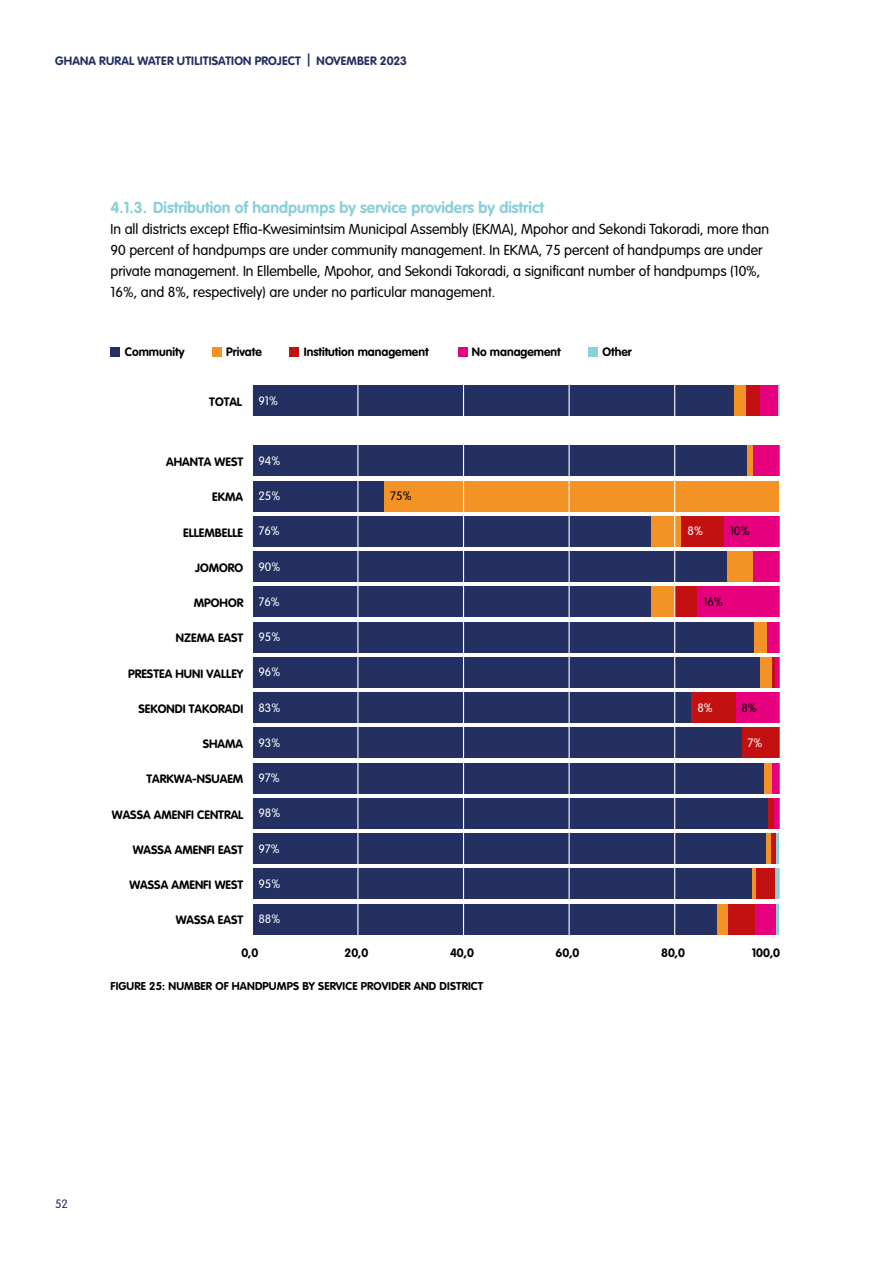
<style>
.page{position:relative;width:893px;height:1263px;background:#fff}
.page>*{position:absolute;margin:0;border:0;box-sizing:border-box;transform-origin:0 0}
.subparagraaf{font:700 15.75px "VAG Rounded Std";color:#8acfda}
.body{font:300 14.25px/21px "VAG Rounded Std";color:#000}
.t1{font:700 12px "VAG Rounded Std";color:#000}
.t2{font:300 12px "VAG Rounded Std";color:#fff}
.t3{font:700 12px "VAG Rounded Std";letter-spacing:.015em;color:#233060}
.t4{font:300 12px "VAG Rounded Std";color:#000}
.t5{font:300 12px "VAG Rounded Std";color:#233060}
.bijschriften{font:700 11.25px "VAG Rounded Std";letter-spacing:.01em;color:#000}
</style>
<div class="page">
<div style="left:253px;top:386px;width:481px;height:30px;background:#233061"></div>
<div style="left:734px;top:386px;width:12px;height:30px;background:#f39325"></div>
<div style="left:746px;top:386px;width:14px;height:30px;background:#c31011"></div>
<div style="left:760px;top:386px;width:18px;height:30px;background:#e6007d"></div>
<hr style="left:778px;top:386px;width:1px;height:30px;background:#8acfda">
<div style="left:253px;top:446px;width:494px;height:30px;background:#233061"></div>
<div style="left:747px;top:446px;width:6px;height:30px;background:#f39325"></div>
<div style="left:753px;top:446px;width:26px;height:30px;background:#e6007d"></div>
<div style="left:253px;top:481px;width:131px;height:30px;background:#233061"></div>
<div style="left:384px;top:481px;width:395px;height:30px;background:#f39325"></div>
<div style="left:253px;top:516px;width:399px;height:31px;background:#233061"></div>
<div style="left:652px;top:516px;width:30px;height:31px;background:#f39325"></div>
<div style="left:681px;top:516px;width:43px;height:31px;background:#c31011"></div>
<div style="left:724px;top:516px;width:55px;height:31px;background:#e6007d"></div>
<div style="left:253px;top:551px;width:474px;height:31px;background:#233061"></div>
<div style="left:727px;top:551px;width:26px;height:31px;background:#f39325"></div>
<div style="left:753px;top:551px;width:26px;height:31px;background:#e6007d"></div>
<div style="left:253px;top:586px;width:398px;height:31px;background:#233061"></div>
<div style="left:651px;top:586px;width:23px;height:31px;background:#f39325"></div>
<div style="left:674px;top:586px;width:23px;height:31px;background:#c31011"></div>
<div style="left:697px;top:586px;width:82px;height:31px;background:#e6007d"></div>
<div style="left:253px;top:622px;width:502px;height:30px;background:#233061"></div>
<div style="left:754px;top:622px;width:13px;height:30px;background:#f39325"></div>
<div style="left:767px;top:622px;width:12px;height:30px;background:#e6007d"></div>
<div style="left:253px;top:657px;width:507px;height:31px;background:#233061"></div>
<div style="left:760px;top:657px;width:12px;height:31px;background:#f39325"></div>
<hr style="left:772px;top:657px;width:3px;height:31px;background:#c31011">
<hr style="left:775px;top:657px;width:4px;height:31px;background:#e6007d">
<div style="left:253px;top:692px;width:438px;height:31px;background:#233061"></div>
<div style="left:691px;top:692px;width:45px;height:31px;background:#c31011"></div>
<div style="left:736px;top:692px;width:43px;height:31px;background:#e6007d"></div>
<div style="left:253px;top:727px;width:489px;height:31px;background:#233061"></div>
<div style="left:742px;top:727px;width:37px;height:31px;background:#c31011"></div>
<div style="left:253px;top:763px;width:511px;height:30px;background:#233061"></div>
<div style="left:764px;top:763px;width:8px;height:30px;background:#f39325"></div>
<div style="left:772px;top:763px;width:7px;height:30px;background:#e6007d"></div>
<div style="left:253px;top:798px;width:516px;height:31px;background:#233061"></div>
<div style="left:769px;top:798px;width:5px;height:31px;background:#c31011"></div>
<div style="left:774px;top:798px;width:5px;height:31px;background:#e6007d"></div>
<div style="left:253px;top:833px;width:513px;height:31px;background:#233061"></div>
<div style="left:766px;top:833px;width:5px;height:31px;background:#f39325"></div>
<div style="left:771px;top:833px;width:5px;height:31px;background:#c31011"></div>
<hr style="left:776px;top:833px;width:3px;height:31px;background:#8acfda">
<div style="left:253px;top:868px;width:499px;height:31px;background:#233061"></div>
<hr style="left:752px;top:868px;width:4px;height:31px;background:#f39325">
<div style="left:756px;top:868px;width:19px;height:31px;background:#c31011"></div>
<hr style="left:775px;top:868px;width:4px;height:31px;background:#8acfda">
<div style="left:253px;top:904px;width:464px;height:30px;background:#233061"></div>
<div style="left:717px;top:904px;width:12px;height:30px;background:#f39325"></div>
<div style="left:728px;top:904px;width:27px;height:30px;background:#c31011"></div>
<div style="left:755px;top:904px;width:21px;height:30px;background:#e6007d"></div>
<hr style="left:776px;top:904px;width:3px;height:30px;background:#8acfda">
<div style="left:111px;top:347px;width:9px;height:10px;background:#233061"></div>
<div style="left:212px;top:347px;width:10px;height:10px;background:#f39325"></div>
<div style="left:290px;top:347px;width:9px;height:10px;background:#c31011"></div>
<div style="left:458px;top:347px;width:9px;height:10px;background:#e6007d"></div>
<div style="left:588px;top:347px;width:10px;height:10px;background:#8acfda"></div>
<hr style="left:357px;top:384px;width:1px;height:553px;background:#fff">
<hr style="left:463px;top:384px;width:1px;height:553px;background:#fff">
<hr style="left:569px;top:384px;width:1px;height:553px;background:#fff">
<hr style="left:674px;top:384px;width:1px;height:553px;background:#fff">
<p class="t3" style="left:55px;top:53px;width:353px">GHANA RURAL WATER UTILITISATION PROJECT | NOVEMBER 2023</p>
<h3 class="subparagraaf" style="left:111px;top:198px;width:435px">4.1.3. Distribution of handpumps by service providers by district</h3>
<p class="body" style="left:111px;top:219px;width:660px">In all districts except Effia-Kwesimintsim Municipal Assembly (EKMA), Mpohor and Sekondi Takoradi, more than 90 percent of handpumps are under community management. In EKMA, 75 percent of handpumps are under private management. In Ellembelle, Mpohor, and Sekondi Takoradi, a significant number of handpumps (10%, 16%, and 8%, respectively) are under no particular management.</p>
<p class="t1" style="left:125px;top:345px;width:61px">Community</p>
<p class="t1" style="left:226px;top:345px;width:37px">Private</p>
<p class="t1" style="left:304px;top:345px;width:126px">Institution management</p>
<p class="t1" style="left:472px;top:345px;width:91px">No management</p>
<p class="t1" style="left:602px;top:345px;width:31px">Other</p>
<p class="t1" style="left:209px;top:395px;width:34px">TOTAL</p>
<p class="t2" style="left:259px;top:394px;width:21px">91%</p>
<p class="t1" style="left:166px;top:455px;width:78px">AHANTA WEST</p>
<p class="t1" style="left:212px;top:490px;width:32px">EKMA</p>
<p class="t1" style="left:183px;top:525px;width:61px">ELLEMBELLE</p>
<p class="t1" style="left:195px;top:560px;width:49px">JOMORO</p>
<p class="t1" style="left:194px;top:596px;width:51px">MPOHOR</p>
<p class="t1" style="left:176px;top:631px;width:69px">NZEMA EAST</p>
<p class="t1" style="left:128px;top:666px;width:117px">PRESTEA HUNI VALLEY</p>
<p class="t1" style="left:138px;top:701px;width:106px">SEKONDI TAKORADI</p>
<p class="t1" style="left:203px;top:737px;width:42px">SHAMA</p>
<p class="t1" style="left:146px;top:772px;width:98px">TARKWA-NSUAEM</p>
<p class="t1" style="left:112px;top:807px;width:133px">WASSA AMENFI CENTRAL</p>
<p class="t1" style="left:133px;top:842px;width:112px">WASSA AMENFI EAST</p>
<p class="t1" style="left:129px;top:878px;width:115px">WASSA AMENFI WEST</p>
<p class="t1" style="left:176px;top:913px;width:69px">WASSA EAST</p>
<p class="t2" style="left:259px;top:454px;width:23px">94%</p>
<p class="t2" style="left:259px;top:489px;width:23px">25%</p>
<p class="t4" style="left:390px;top:489px;width:23px">75%</p>
<p class="t2" style="left:259px;top:524px;width:23px">76%</p>
<p class="t2" style="left:688px;top:524px;width:17px">8%</p>
<p class="t4" style="left:730px;top:524px;width:21px">10%</p>
<p class="t2" style="left:259px;top:560px;width:23px">90%</p>
<p class="t2" style="left:259px;top:595px;width:23px">76%</p>
<p class="t4" style="left:703px;top:595px;width:21px">16%</p>
<p class="t2" style="left:259px;top:630px;width:23px">95%</p>
<p class="t2" style="left:259px;top:665px;width:23px">96%</p>
<p class="t2" style="left:259px;top:700px;width:23px">83%</p>
<p class="t2" style="left:697px;top:700px;width:17px">8%</p>
<p class="t4" style="left:741px;top:700px;width:17px">8%</p>
<p class="t2" style="left:259px;top:736px;width:23px">93%</p>
<p class="t2" style="left:748px;top:736px;width:16px">7%</p>
<p class="t2" style="left:259px;top:771px;width:23px">97%</p>
<p class="t2" style="left:259px;top:806px;width:23px">98%</p>
<p class="t2" style="left:259px;top:841px;width:23px">97%</p>
<p class="t2" style="left:259px;top:877px;width:23px">95%</p>
<p class="t2" style="left:259px;top:912px;width:23px">88%</p>
<p class="t1" style="left:241px;top:945px;width:18px">0,0</p>
<p class="t1" style="left:345px;top:945px;width:25px">20,0</p>
<p class="t1" style="left:450px;top:945px;width:25px">40,0</p>
<p class="t1" style="left:556px;top:945px;width:25px">60,0</p>
<p class="t1" style="left:661px;top:945px;width:25px">80,0</p>
<p class="t1" style="left:752px;top:945px;width:30px">100,0</p>
<p class="bijschriften" style="left:111px;top:979px;width:374px">FIGURE 25: NUMBER OF HANDPUMPS BY SERVICE PROVIDER AND DISTRICT</p>
<p class="t5" style="left:55px;top:1196px;width:14px">52</p>
</div>
